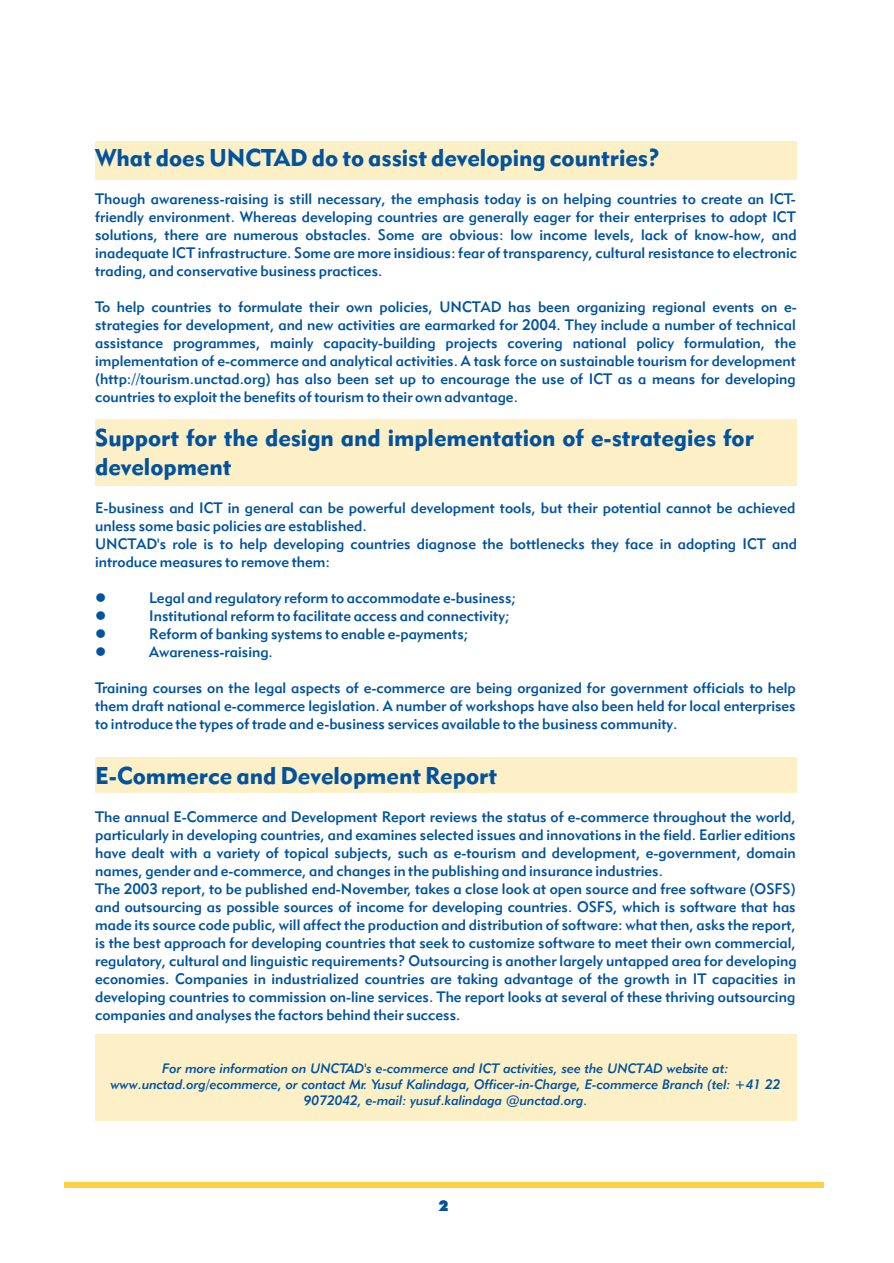
<style>
.page{position:relative;width:894px;height:1263px;background:#fff}
.page>*{position:absolute;margin:0;border:0;box-sizing:border-box;transform-origin:0 0}
.t1{font:24px/28.8px "Geometr 415 Blk BT";color:#0153a0}
.t2{font:15px/18px "Geometr 415 Md BT";color:#0153a0;text-align:justify}
.t3{font:15px/18px "Wingdings";color:#0153a0;text-align:justify}
.t4{font:15px "Futura X Blk BT";color:#0153a0}
.t5{font:italic 13.5px/16.2px "Geometr 415 Md BT";color:#0153a0;text-align:center}
</style>
<div class="page">
<div style="left:95px;top:1034px;width:701px;height:87px;background:#fef0c6"></div>
<div style="left:95px;top:757px;width:701px;height:36px;background:#fef0c6"></div>
<div style="left:95px;top:419px;width:701px;height:67px;background:#fef0c6"></div>
<div style="left:95px;top:141px;width:701px;height:39px;background:#fef0c6"></div>
<div style="left:64px;top:1183px;width:760px;height:5px;background:#ffcf45"></div>
<h1 class="t1" style="left:95px;top:145px;width:566px">What does UNCTAD do to assist developing countries?</h1>
<p class="t2" style="left:95px;top:191px;width:704px">Though awareness-raising is still necessary, the emphasis today is on helping countries to create an ICT&shy;friendly environment. Whereas developing countries are generally eager for their enterprises to adopt ICT solutions, there are numerous obstacles. Some are obvious: low income levels, lack of know-how, and inadequate ICT infrastructure. Some are more insidious: fear of transparency, cultural resistance to electronic trading, and conservative business practices.</p>
<p class="t2" style="left:95px;top:299px;width:703px">To help countries to formulate their own policies, UNCTAD has been organizing regional events on e&shy;strategies for development, and new activities are earmarked for 2004. They include a number of technical assistance programmes, mainly capacity-building projects covering national policy formulation, the implementation of e-commerce and analytical activities. A task force on sustainable tourism for development (http://tourism.unctad.org) has also been set up to encourage the use of ICT as a means for developing countries to exploit the benefits of tourism to their own advantage.</p>
<h1 class="t1" style="left:95px;top:426px;width:660px">Support for the design and implementation of e-strategies for development</h1>
<p class="t2" style="left:95px;top:500px;width:703px;text-align:left">E-business and ICT in general can be powerful development tools, but their potential cannot be achieved unless some basic policies are established.<br>UNCTAD's role is to help developing countries diagnose the bottlenecks they face in adopting ICT and introduce measures to remove them:</p>
<p class="t3" style="left:95px;top:590px;width:13px">●</p>
<p class="t2" style="left:149px;top:590px;width:369px;text-align:left">Legal and regulatory reform to accommodate e-business; Institutional reform to facilitate access and connectivity; Reform of banking systems to enable e-payments; Awareness-raising.</p>
<p class="t2" style="left:95px;top:680px;width:702px">Training courses on the legal aspects of e-commerce are being organized for government officials to help them draft national e-commerce legislation. A number of workshops have also been held for local enterprises to introduce the types of trade and e-business services available to the business community.</p>
<h1 class="t1" style="left:95px;top:764px;width:403px">E-Commerce and Development Report</h1>
<p class="t2" style="left:95px;top:810px;width:703px;text-align:left">The annual E-Commerce and Development Report reviews the status of e-commerce throughout the world, particularly in developing countries, and examines selected issues and innovations in the field. Earlier editions have dealt with a variety of topical subjects, such as e-tourism and development, e-government, domain names, gender and e-commerce, and changes in the publishing and insurance industries.<br>The 2003 report, to be published end-November, takes a close look at open source and free software (OSFS) and outsourcing as possible sources of income for developing countries. OSFS, which is software that has made its source code public, will affect the production and distribution of software: what then, asks the report, is the best approach for developing countries that seek to customize software to meet their own commercial, regulatory, cultural and linguistic requirements? Outsourcing is another largely untapped area for developing economies. Companies in industrialized countries are taking advantage of the growth in IT capacities in developing countries to commission on-line services. The report looks at several of these thriving outsourcing companies and analyses the factors behind their success.</p>
<p class="t5" style="left:111px;top:1061px;width:671px">For more information on UNCTAD's e-commerce and ICT activities, see the UNCTAD website at: www.unctad.org/ecommerce, or contact Mr. Yusuf Kalindaga, Officer-in-Charge, E-commerce Branch (tel: +41 22<br>9072042, e-mail: yusuf.kalindaga @unctad.org.</p>
<p class="t3" style="left:95px;top:608px;width:13px">● ● ●</p>
<p class="t4" style="left:438px;top:1199px;width:12px">2</p>
</div>
